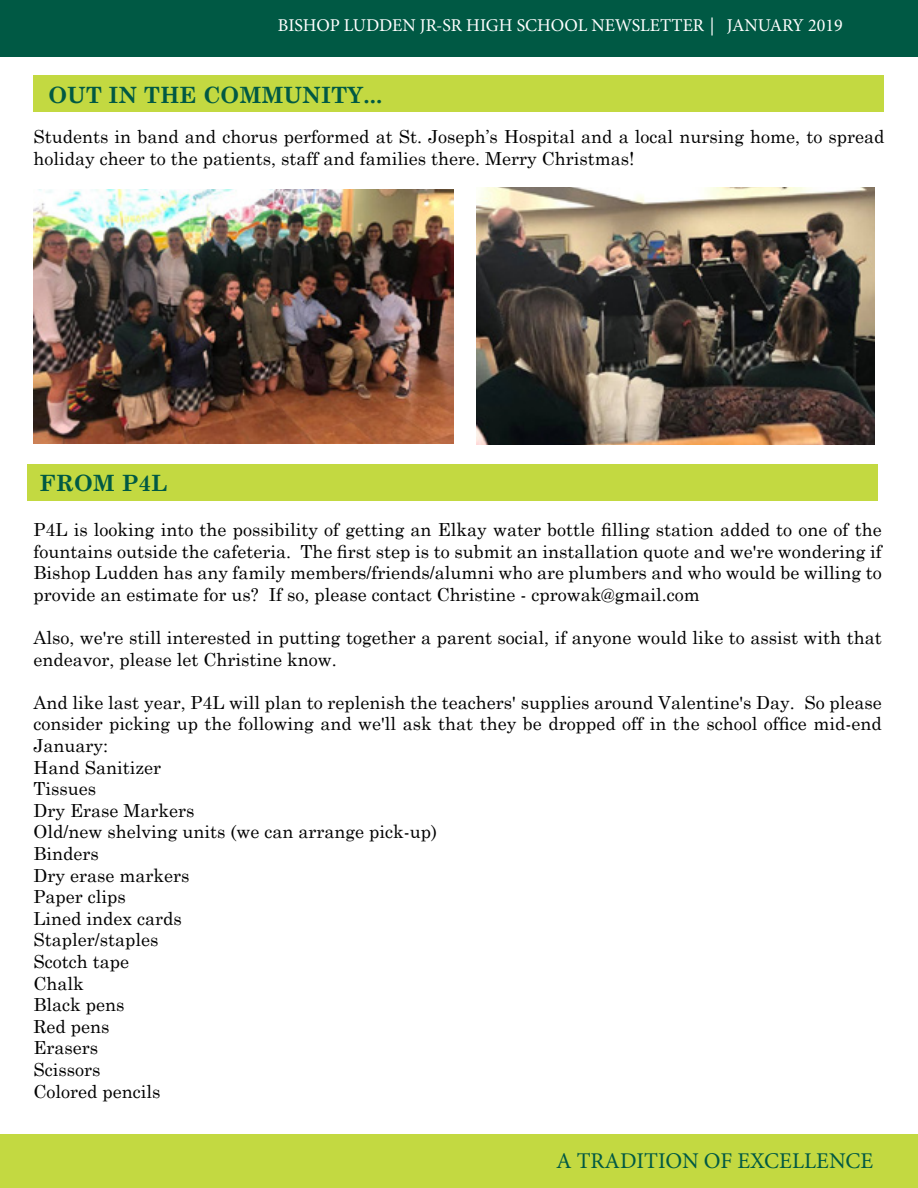
<style>
.page{position:relative;width:918px;height:1188px;background:#fff}
.page>*{position:absolute;margin:0;border:0;box-sizing:border-box;transform-origin:0 0}
.t1{font:700 22.5px "Century Schoolbook";color:#005944}
.t2{font:22.5px "Minion Pro";color:#005944}
.t3{font:18px/21.6px "Century Schoolbook";color:#000}
.t4{font:18px "Minion Pro";color:#fff}
</style>
<div class="page">
<div style="left:0;top:0;width:918px;height:57px;background:#005944"></div>
<div style="left:0;top:1134px;width:918px;height:54px;background:#c3d941"></div>
<div style="left:33px;top:76px;width:851px;height:36px;background:#c3d941"></div>
<img style="left:33px;top:189px;width:421px;height:255px">
<img style="left:476px;top:188px;width:399px;height:257px">
<div style="left:27px;top:464px;width:851px;height:37px;background:#c3d941"></div>
<p class="t4" style="left:278px;top:13px;width:566px">BISHOP LUDDEN JR-SR HIGH SCHOOL NEWSLETTER | JANUARY 2019</p>
<p class="t1" style="left:48px;top:77px;width:335px">OUT IN THE COMMUNITY...</p>
<p class="t3" style="left:33px;top:124px;width:853px">Students in band and chorus performed at St. Joseph’s Hospital and a local nursing home, to spread holiday cheer to the patients, staff and families there. Merry Christmas!</p>
<p class="t1" style="left:39px;top:465px;width:130px">FROM P4L</p>
<p class="t3" style="left:33px;top:517px;width:850px;text-align:justify">P4L is looking into the possibility of getting an Elkay water bottle filling station added to one of the fountains outside the cafeteria. The first step is to submit an installation quote and we're wondering if Bishop Ludden has any family members/friends/alumni who are plumbers and who would be willing to provide an estimate for us? If so, please contact Christine - cprowak@gmail.com</p>
<p class="t3" style="left:33px;top:625px;width:850px">Also, we're still interested in putting together a parent social, if anyone would like to assist with that endeavor, please let Christine know.</p>
<p class="t3" style="left:33px;top:690px;width:850px">And like last year, P4L will plan to replenish the teachers' supplies around Valentine's Day. So please consider picking up the following and we'll ask that they be dropped off in the school office mid-end<br>January:<br>Hand Sanitizer<br>Tissues<br>Dry Erase Markers<br>Old/new shelving units (we can arrange pick-up)<br>Binders<br>Dry erase markers<br>Paper clips<br>Lined index cards<br>Stapler/staples<br>Scotch tape<br>Chalk<br>Black pens<br>Red pens<br>Erasers<br>Scissors<br>Colored pencils</p>
<p class="t2" style="left:556px;top:1146px;width:319px">A TRADITION OF EXCELLENCE</p>
</div>
